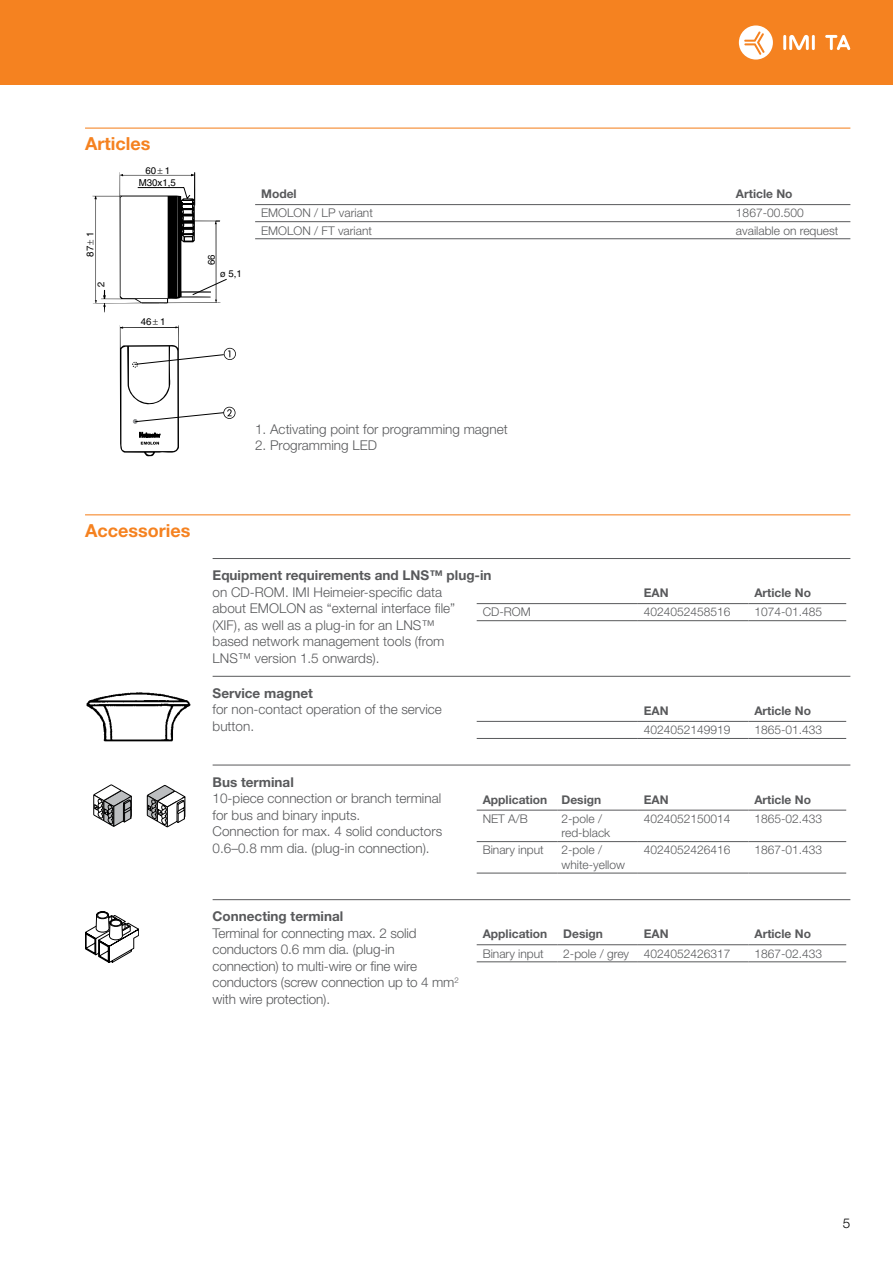
<style>
.page{position:relative;width:893px;height:1263px;background:#fff}
.page>*{position:absolute;margin:0;border:0;box-sizing:border-box;transform-origin:0 0}
.t1{font:700 18px "Helvetica Neue LT Std";color:#f58220}
.t2{font:300 13.5px/16.5px "Helvetica Neue LT Std";color:#58595b}
.t3{font:700 13.5px "Helvetica Neue LT Std";color:#58595b}
.t4{font:300 13.5px "Helvetica Neue LT Std";color:#000}
.t5{font:300 12px/14.4px "Helvetica Neue LT Std";color:#58595b}
.t6{font:700 12px "Helvetica Neue LT Std";color:#58595b}
.t7{font:9.6px "Helvetica";color:#000}
</style>
<div class="page">
<div style="left:0;top:0;width:893px;height:85px;background:#f58220"></div>
<hr style="left:783px;top:35px;width:3px;height:15px;background:#fff">
<hr style="left:812px;top:35px;width:3px;height:15px;background:#fff">
<svg style="left:789px;top:35px;width:20px;height:15px"></svg>
<svg style="left:825px;top:35px;width:25px;height:15px"></svg>
<svg style="left:739px;top:25px;width:34px;height:35px"></svg>
<hr style="left:85px;top:128px;width:765px;height:1px;background:#f58220">
<hr style="left:85px;top:514px;width:765px;height:1px;background:#f58220">
<hr style="left:213px;top:558px;width:637px;height:1px;background:#58595b">
<hr style="left:255px;top:204px;width:475px;height:1px;background:#58595b">
<hr style="left:730px;top:204px;width:120px;height:1px;background:#58595b">
<hr style="left:255px;top:221px;width:475px;height:1px;background:#58595b">
<hr style="left:255px;top:238px;width:475px;height:1px;background:#58595b">
<hr style="left:730px;top:221px;width:120px;height:1px;background:#58595b">
<hr style="left:730px;top:238px;width:120px;height:1px;background:#58595b">
<hr style="left:477px;top:603px;width:161px;height:1px;background:#58595b">
<hr style="left:477px;top:620px;width:161px;height:1px;background:#58595b">
<hr style="left:638px;top:603px;width:110px;height:1px;background:#58595b">
<hr style="left:638px;top:620px;width:110px;height:1px;background:#58595b">
<hr style="left:748px;top:603px;width:98px;height:1px;background:#58595b">
<hr style="left:748px;top:620px;width:98px;height:1px;background:#58595b">
<hr style="left:213px;top:676px;width:637px;height:1px;background:#58595b">
<hr style="left:477px;top:721px;width:161px;height:1px;background:#58595b">
<hr style="left:477px;top:738px;width:161px;height:1px;background:#58595b">
<hr style="left:638px;top:721px;width:110px;height:1px;background:#58595b">
<hr style="left:638px;top:738px;width:110px;height:1px;background:#58595b">
<hr style="left:748px;top:721px;width:98px;height:1px;background:#58595b">
<hr style="left:748px;top:738px;width:98px;height:1px;background:#58595b">
<hr style="left:213px;top:765px;width:637px;height:1px;background:#58595b">
<hr style="left:477px;top:810px;width:80px;height:1px;background:#58595b">
<hr style="left:557px;top:810px;width:81px;height:1px;background:#58595b">
<hr style="left:638px;top:810px;width:110px;height:1px;background:#58595b">
<hr style="left:748px;top:810px;width:98px;height:1px;background:#58595b">
<hr style="left:477px;top:841px;width:80px;height:1px;background:#58595b">
<hr style="left:477px;top:873px;width:80px;height:1px;background:#58595b">
<hr style="left:557px;top:841px;width:81px;height:1px;background:#58595b">
<hr style="left:557px;top:873px;width:81px;height:1px;background:#58595b">
<hr style="left:638px;top:841px;width:110px;height:1px;background:#58595b">
<hr style="left:638px;top:873px;width:110px;height:1px;background:#58595b">
<hr style="left:748px;top:841px;width:98px;height:1px;background:#58595b">
<hr style="left:748px;top:873px;width:98px;height:1px;background:#58595b">
<hr style="left:213px;top:899px;width:637px;height:1px;background:#58595b">
<hr style="left:477px;top:944px;width:80px;height:1px;background:#58595b">
<hr style="left:477px;top:961px;width:80px;height:1px;background:#58595b">
<hr style="left:557px;top:944px;width:81px;height:1px;background:#58595b">
<hr style="left:557px;top:961px;width:81px;height:1px;background:#58595b">
<hr style="left:638px;top:944px;width:110px;height:1px;background:#58595b">
<hr style="left:638px;top:961px;width:110px;height:1px;background:#58595b">
<hr style="left:748px;top:944px;width:98px;height:1px;background:#58595b">
<hr style="left:748px;top:961px;width:98px;height:1px;background:#58595b">
<img style="left:86px;top:692px;width:105px;height:50px">
<svg style="left:93px;top:784px;width:39px;height:43px"></svg>
<svg style="left:147px;top:785px;width:39px;height:42px"></svg>
<svg style="left:85px;top:912px;width:54px;height:51px"></svg>
<svg style="left:119px;top:325px;width:117px;height:131px"></svg>
<svg style="left:92px;top:172px;width:135px;height:140px"></svg>
<h1 class="t1" style="left:85px;top:132px;width:67px">Articles</h1>
<p class="t7" style="left:145px;top:165px;width:26px">60 1</p>
<p class="t7" style="left:85px;top:257px;width:26px;rotate:-90deg">87 1</p>
<p class="t7" style="left:139px;top:177px;width:39px">M30x1,5</p>
<p class="t7" style="left:141px;top:316px;width:26px">46 1</p>
<p class="t7" style="left:206px;top:265px;width:12px;rotate:-90deg">66</p>
<p class="t7" style="left:220px;top:268px;width:23px">ø 5,1</p>
<p class="t6" style="left:261px;top:187px;width:37px">Model</p>
<p class="t6" style="left:736px;top:187px;width:58px">Article No</p>
<p class="t5" style="left:261px;top:206px;width:113px">EMOLON / LP variant</p>
<p class="t5" style="left:736px;top:206px;width:69px">1867-00.500</p>
<p class="t5" style="left:261px;top:223px;width:112px">EMOLON / FT variant</p>
<p class="t5" style="left:736px;top:223px;width:104px">available on request</p>
<p class="t2" style="left:255px;top:420px;width:254px">1. Activating point for programming magnet</p>
<p class="t2" style="left:255px;top:437px;width:123px">2. Programming LED</p>
<h1 class="t1" style="left:85px;top:519px;width:107px">Accessories</h1>
<p class="t3" style="left:213px;top:567px;width:280px">Equipment requirements and LNS™ plug-in</p>
<p class="t2" style="left:213px;top:583px;width:244px">on CD-ROM. IMI Heimeier-specific data about EMOLON as “external interface file” (XIF), as well as a plug-in for an LNS™ based network management tools (from LNS™ version 1.5 onwards).</p>
<p class="t6" style="left:644px;top:585px;width:26px">EAN</p>
<p class="t6" style="left:754px;top:585px;width:58px">Article No</p>
<p class="t5" style="left:483px;top:605px;width:49px">CD-ROM</p>
<p class="t5" style="left:644px;top:605px;width:88px">4024052458516</p>
<p class="t5" style="left:754px;top:605px;width:69px">1074-01.485</p>
<p class="t3" style="left:213px;top:685px;width:102px">Service magnet</p>
<p class="t2" style="left:213px;top:701px;width:231px">for non-contact operation of the service button.</p>
<p class="t6" style="left:644px;top:703px;width:26px">EAN</p>
<p class="t6" style="left:754px;top:703px;width:58px">Article No</p>
<p class="t5" style="left:644px;top:722px;width:88px">4024052149919</p>
<p class="t5" style="left:754px;top:722px;width:69px">1865-01.433</p>
<p class="t3" style="left:213px;top:773px;width:83px">Bus terminal</p>
<p class="t2" style="left:213px;top:790px;width:231px">10-piece connection or branch terminal for bus and binary inputs.<br>Connection for max. 4 solid conductors 0.6–0.8 mm dia. (plug-in connection).</p>
<p class="t6" style="left:483px;top:792px;width:120px">Application Design</p>
<p class="t6" style="left:644px;top:792px;width:26px">EAN</p>
<p class="t6" style="left:754px;top:792px;width:58px">Article No</p>
<p class="t5" style="left:483px;top:811px;width:47px">NET A/B</p>
<p class="t5" style="left:561px;top:811px;width:50px">2-pole / red-black</p>
<p class="t5" style="left:644px;top:811px;width:88px">4024052150014</p>
<p class="t5" style="left:754px;top:811px;width:69px">1865-02.433</p>
<p class="t5" style="left:483px;top:843px;width:63px">Binary input</p>
<p class="t5" style="left:561px;top:843px;width:65px">2-pole / white-yellow</p>
<p class="t5" style="left:644px;top:843px;width:88px">4024052426416</p>
<p class="t5" style="left:754px;top:843px;width:69px">1867-01.433</p>
<p class="t3" style="left:213px;top:908px;width:132px">Connecting terminal</p>
<p class="t2" style="left:213px;top:924px;width:248px">Terminal for connecting max. 2 solid conductors 0.6 mm dia. (plug-in connection) to multi-wire or fine wire conductors (screw connection up to 4 mm<sup>2 </sup>with wire protection).</p>
<p class="t6" style="left:483px;top:927px;width:66px">Application</p>
<p class="t6" style="left:563px;top:927px;width:41px">Design</p>
<p class="t6" style="left:644px;top:927px;width:26px">EAN</p>
<p class="t6" style="left:754px;top:927px;width:58px">Article No</p>
<p class="t5" style="left:483px;top:946px;width:63px">Binary input</p>
<p class="t5" style="left:563px;top:946px;width:169px">2-pole / grey 4024052426317</p>
<p class="t5" style="left:754px;top:946px;width:69px">1867-02.433</p>
<p class="t4" style="left:843px;top:1215px;width:9px">5</p>
</div>
